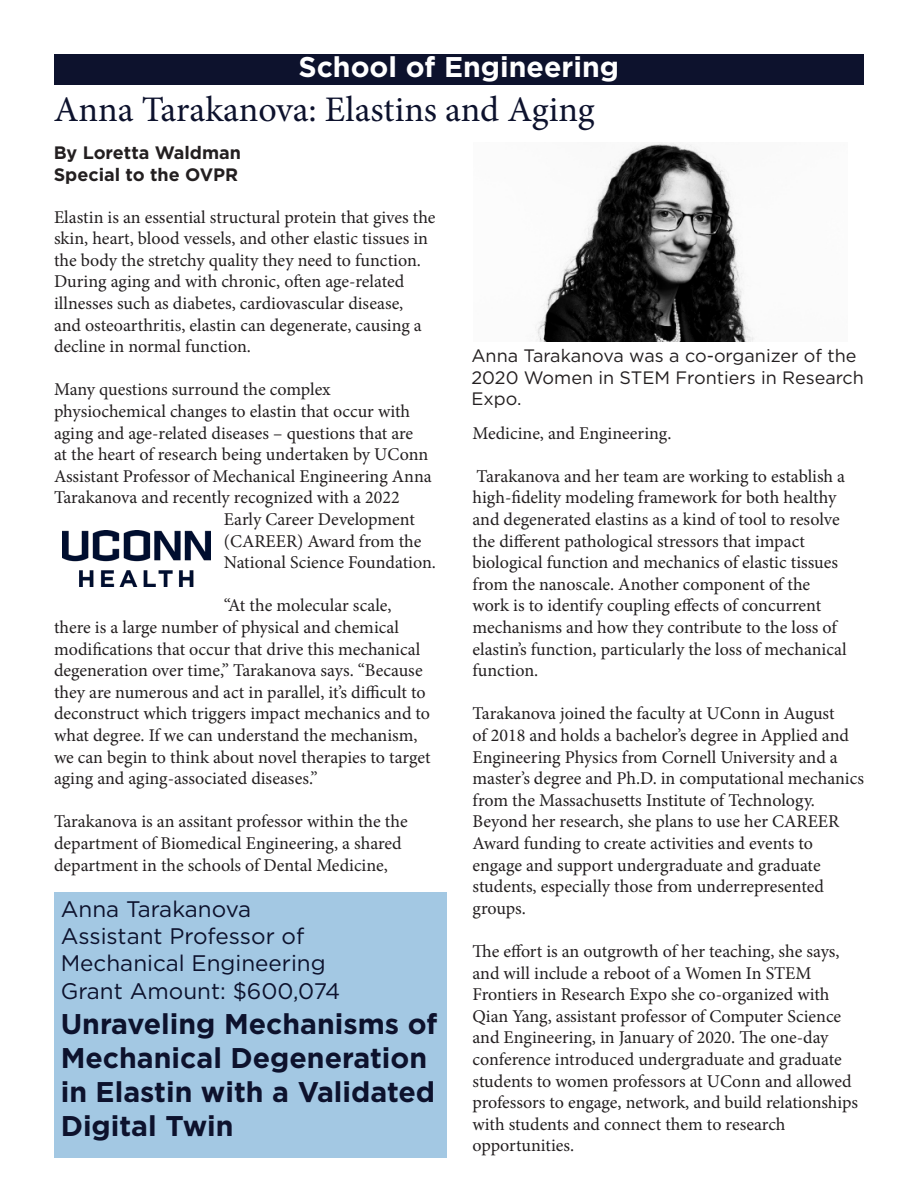
<style>
.page{position:relative;width:918px;height:1188px;background:#fff}
.page>*{position:absolute;margin:0;border:0;box-sizing:border-box;transform-origin:0 0}
.t1{font:36px "Minion Pro";letter-spacing:-.005em;color:#0d122d}
.t2{font:700 28.5px/34.2px "Gotham";color:#0d122d}
.t3{font:700 28.5px "Gotham";color:#fff}
.t4{font:22.5px "Gotham";color:#0d122d}
.t5{font:18px/21.6px "Minion Pro";color:#231f20}
.t6{font:18px/21.6px "Gotham";color:#231f20}
.t7{font:700 18px/21.6px "Gotham";color:#231f20}
</style>
<div class="page">
<div style="left:54px;top:54px;width:810px;height:30px;background:#0d122d"></div>
<div style="left:54px;top:892px;width:392px;height:266px;background:#a3c8e3"></div>
<img style="left:63px;top:530px;width:147px;height:57px">
<img style="left:535px;top:143px;width:220px;height:198px">
<p class="t3" style="left:298px;top:48px;width:322px">School of Engineering</p>
<p class="t1" style="left:54px;top:86px;width:543px">Anna Tarakanova: Elastins and Aging</p>
<p class="t7" style="left:54px;top:142px;width:189px">By Loretta Waldman<br>Special to the OVPR</p>
<p class="t5" style="left:54px;top:206px;width:383px">Elastin is an essential structural protein that gives the skin, heart, blood vessels, and other elastic tissues in the body the stretchy quality they need to function.<br>During aging and with chronic, often age-related illnesses such as diabetes, cardiovascular disease,<br>and osteoarthritis, elastin can degenerate, causing a decline in normal function.</p>
<p class="t5" style="left:54px;top:379px;width:278px">Many questions surround the complex</p>
<p class="t5" style="left:54px;top:401px;width:358px">physiochemical changes to elastin that occur with</p>
<p class="t5" style="left:54px;top:422px;width:361px">aging and age-related diseases – questions that are</p>
<p class="t5" style="left:54px;top:444px;width:376px">at the heart of research being undertaken by UConn</p>
<p class="t5" style="left:54px;top:465px;width:379px">Assistant Professor of Mechanical Engineering Anna</p>
<p class="t5" style="left:54px;top:487px;width:347px">Tarakanova and recently recognized with a 2022</p>
<p class="t5" style="left:224px;top:509px;width:193px">Early Career Development</p>
<p class="t5" style="left:224px;top:530px;width:199px">(CAREER) Award from the</p>
<p class="t5" style="left:224px;top:552px;width:214px">National Science Foundation.</p>
<p class="t5" style="left:54px;top:595px;width:378px;text-indent:170px">“At the molecular scale, there is a large number of physical and chemical modifications that occur that drive this mechanical degeneration over time,” Tarakanova says. “Because they are numerous and act in parallel, it’s difficult to deconstruct which triggers impact mechanics and to what degree. If we can understand the mechanism, we can begin to think about novel therapies to target aging and aging-associated diseases.”</p>
<p class="t5" style="left:54px;top:811px;width:355px">Tarakanova is an assitant professor within the the department of Biomedical Engineering, a shared department in the schools of Dental Medicine,</p>
<p class="t4" style="left:61px;top:894px;width:192px">Anna Tarakanova</p>
<p class="t4" style="left:61px;top:921px;width:245px">Assistant Professor of</p>
<p class="t4" style="left:61px;top:948px;width:267px">Mechanical Engineering</p>
<p class="t4" style="left:61px;top:977px;width:281px">Grant Amount: $600,074</p>
<p class="t2" style="left:61px;top:1006px;width:378px">Unraveling Mechanisms of<br>Mechanical Degeneration in Elastin with a Validated<br>Digital Twin</p>
<p class="t6" style="left:471px;top:345px;width:394px">Anna Tarakanova was a co-organizer of the<br>2020 Women in STEM Frontiers in Research<br>Expo.</p>
<p class="t5" style="left:472px;top:422px;width:201px">Medicine, and Engineering.</p>
<p class="t5" style="left:472px;top:465px;width:376px">Tarakanova and her team are working to establish a high-fidelity modeling framework for both healthy and degenerated elastins as a kind of tool to resolve the different pathological stressors that impact biological function and mechanics of elastic tissues from the nanoscale. Another component of the work is to identify coupling effects of concurrent mechanisms and how they contribute to the loss of elastin’s function, particularly the loss of mechanical function.</p>
<p class="t5" style="left:472px;top:703px;width:393px">Tarakanova joined the faculty at UConn in August<br>of 2018 and holds a bachelor’s degree in Applied and Engineering Physics from Cornell University and a master’s degree and Ph.D. in computational mechanics from the Massachusetts Institute of Technology.<br>Beyond her research, she plans to use her CAREER Award funding to create activities and events to engage and support undergraduate and graduate students, especially those from underrepresented groups.</p>
<p class="t5" style="left:472px;top:941px;width:387px">The effort is an outgrowth of her teaching, she says, and will include a reboot of a Women In STEM Frontiers in Research Expo she co-organized with Qian Yang, assistant professor of Computer Science and Engineering, in January of 2020. The one-day conference introduced undergraduate and graduate students to women professors at UConn and allowed professors to engage, network, and build relationships with students and connect them to research opportunities.</p>
</div>
